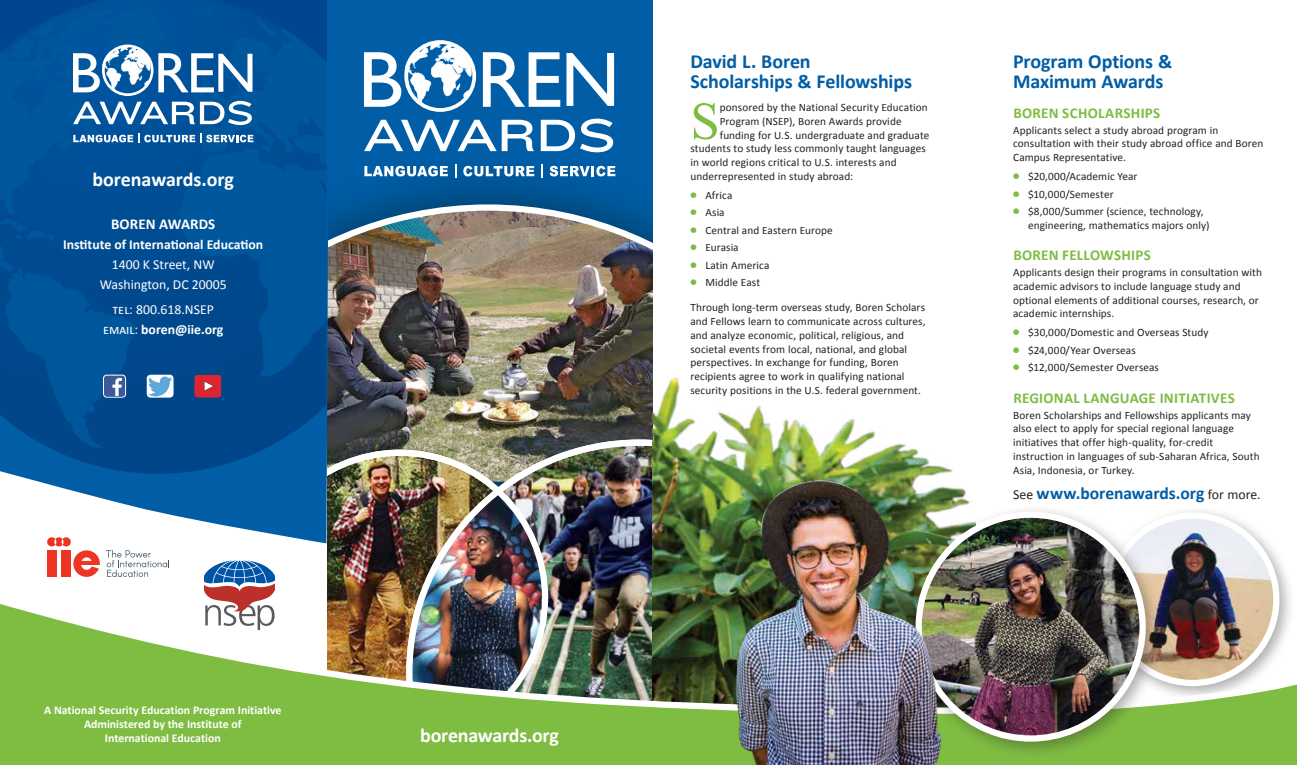
<style>
.page{position:relative;width:1297px;height:765px;background:#fff}
.page>*{position:absolute;margin:0;border:0;box-sizing:border-box;transform-origin:0 0}
.t1{font:52.75px "Times New Roman";color:#7fbc42}
.t2{font:700 20px/20px "Calibri";letter-spacing:-.005em;color:#005da6}
.t3{font:700 20px "Calibri";letter-spacing:-.01em;color:#fff}
.t4{font:700 17.5px "Calibri";color:#005da6}
.t5{font:700 15px "Calibri";letter-spacing:.02em;color:#7fbc42}
.t6{font:700 15px "Calibri";letter-spacing:.005em;color:#fff}
.t7{font:13.75px/20px "Calibri";color:#fff;text-align:center}
.t8{font:700 13.75px "Calibri";color:#fff}
.t9{font:700 11.88px/13.8px "Calibri";letter-spacing:-.005em;color:#fff;text-align:center}
.t10{font:11.25px/13.8px "Calibri";letter-spacing:.005em;color:#231f20}
.s1{font-weight:700}
.s2{font-family:"Universal Newswith Comm Pi";color:#7fbc42}
.s3{font-weight:400;font-size:13.75px;color:#231f20}
</style>
<div class="page">
<div style="left:324px;top:0;width:328px;height:308px;background:#005da6"></div>
<div style="left:74px;top:154px;width:827px;height:611px;background:#003f66;opacity:.9"></div>
<img style="left:329px;top:204px;width:323px;height:267px">
<img style="left:255px;top:453px;width:290px;height:290px;border-radius:145px">
<div style="left:0;top:0;width:326px;height:679px;background:#fff"></div>
<img style="left:406px;top:440px;width:246px;height:150px">
<div style="left:652px;top:38px;width:323px;height:727px;background:#fff"></div>
<svg style="left:11px;top:0;width:318px;height:543px;fill:#005da6"></svg>
<img style="left:652px;top:313px;width:298px;height:156px">
<div style="left:1098px;top:506px;width:197px;height:196px;background:#231f20;opacity:.35"></div>
<img style="left:1108px;top:516px;width:168px;height:167px;border-radius:84px">
<svg style="left:566px;top:53px;width:48px;height:53px"></svg>
<svg style="left:483px;top:52px;width:77px;height:55px"></svg>
<svg style="left:364px;top:120px;width:170px;height:31px"></svg>
<svg style="left:540px;top:119px;width:73px;height:33px"></svg>
<svg style="left:364px;top:40px;width:112px;height:72px"></svg>
<svg style="left:364px;top:166px;width:84px;height:10px"></svg>
<svg style="left:455px;top:164px;width:1px;height:13px"></svg>
<svg style="left:463px;top:166px;width:71px;height:10px"></svg>
<svg style="left:541px;top:164px;width:2px;height:13px"></svg>
<svg style="left:549px;top:166px;width:66px;height:10px"></svg>
<svg style="left:0;top:451px;width:326px;height:23px;background:#005399"></svg>
<svg style="left:0;top:0;width:326px;height:7px;background:#004a93"></svg>
<img style="left:0;top:590px;width:1296px;height:175px">
<svg style="left:0;top:7px;width:326px;height:444px;background:#0c5799"></svg>
<svg style="left:47px;top:537px;width:53px;height:40px"></svg>
<svg style="left:106px;top:550px;width:63px;height:27px"></svg>
<svg style="left:205px;top:560px;width:69px;height:69px"></svg>
<div style="left:907px;top:504px;width:256px;height:255px;background:#231f20;opacity:.35"></div>
<img style="left:918px;top:515px;width:224px;height:224px;border-radius:112px">
<div style="left:915px;top:512px;width:230px;height:230px;border:6px solid #fff;border-radius:50%"></div>
<img style="left:652px;top:469px;width:323px;height:296px">
<h2 class="t3" style="left:92px;top:167px;width:143px">borenawards.org</h2>
<h3 class="t6" style="left:111px;top:214px;width:106px">BOREN AWARDS</h3>
<p class="t8" style="left:63px;top:235px;width:201px">Institute of International Education</p>
<p class="t7" style="left:100px;top:254px;width:128px">1400 K Street, NW<br>Washington, DC 20005</p>
<p class="t7" style="left:103px;top:299px;width:122px">tel: 800.618.NSEP email: <span class="s1">boren@iie.org</span></p>
<p class="t9" style="left:44px;top:703px;width:239px">A National Security Education Program Initiative<br>Administered by the Institute of<br>International Education</p>
<h2 class="t3" style="left:420px;top:722px;width:140px">borenawards.org</h2>
<h2 class="t2" style="left:690px;top:51px;width:223px">David L. Boren<br>Scholarships &amp; Fellowships</h2>
<h1 class="t1" style="left:690px;top:86px;width:31px">S</h1>
<p class="t10" style="left:719px;top:101px;width:209px">ponsored by the National Security Education</p>
<p class="t10" style="left:719px;top:114px;width:183px">Program (NSEP), Boren Awards provide</p>
<p class="t10" style="left:719px;top:128px;width:211px">funding for U.S. undergraduate and graduate</p>
<p class="t10" style="left:690px;top:142px;width:237px">students to study less commonly taught languages</p>
<p class="t10" style="left:690px;top:156px;width:208px">in world regions critical to U.S. interests and</p>
<p class="t10" style="left:690px;top:169px;width:164px">underrepresented in study abroad:</p>
<p class="t10" style="left:690px;top:188px;width:44px"><span class="s2">●</span> Africa</p>
<p class="t10" style="left:690px;top:206px;width:36px"><span class="s2">●</span> Asia</p>
<p class="t10" style="left:690px;top:223px;width:144px"><span class="s2">●</span> Central and Eastern Europe</p>
<p class="t10" style="left:690px;top:241px;width:50px"><span class="s2">●</span> Eurasia</p>
<p class="t10" style="left:690px;top:258px;width:81px"><span class="s2">●</span> Latin America</p>
<p class="t10" style="left:690px;top:276px;width:71px"><span class="s2">●</span> Middle East</p>
<p class="t10" style="left:690px;top:301px;width:237px">Through long-term overseas study, Boren Scholars and Fellows learn to communicate across cultures, and analyze economic, political, religious, and societal events from local, national, and global perspectives. In exchange for funding, Boren recipients agree to work in qualifying national security positions in the U.S. federal government.</p>
<p class="t10" style="left:744px;top:290px;width:103px;line-height:22.5px;text-align:center">Washington, DC 20005<br>Tel: (800) 618-NSEP</p>
<p class="t10" style="left:746px;top:332px;width:99px;line-height:15px;text-align:center">Fax: (202) 326-7672<br>E-mail: boren@iie.org</p>
<h2 class="t2" style="left:1012px;top:51px;width:160px">Program Options &amp;<br>Maximum Awards</h2>
<h3 class="t5" style="left:1013px;top:103px;width:148px">BOREN SCHOLARSHIPS</h3>
<p class="t10" style="left:1012px;top:123px;width:252px">Applicants select a study abroad program in consultation with their study abroad office and Boren<br>Campus Representative.</p>
<p class="t10" style="left:1012px;top:169px;width:126px"><span class="s2">●</span> $20,000/Academic Year</p>
<p class="t10" style="left:1012px;top:187px;width:102px"><span class="s2">●</span> $10,000/Semester</p>
<p class="t10" style="left:1027px;top:204px;width:183px;text-indent:-15px"><span class="s2">●</span> $8,000/Summer (science, technology, engineering, mathematics majors only)</p>
<h3 class="t5" style="left:1013px;top:245px;width:139px">BOREN FELLOWSHIPS</h3>
<p class="t10" style="left:1012px;top:266px;width:250px">Applicants design their programs in consultation with academic advisors to include language study and optional elements of additional courses, research, or academic internships.</p>
<p class="t10" style="left:1012px;top:326px;width:197px"><span class="s2">●</span> $30,000/Domestic and Overseas Study</p>
<p class="t10" style="left:1012px;top:343px;width:124px"><span class="s2">●</span> $24,000/Year Overseas</p>
<p class="t10" style="left:1012px;top:361px;width:147px"><span class="s2">●</span> $12,000/Semester Overseas</p>
<h3 class="t5" style="left:1013px;top:388px;width:223px">REGIONAL LANGUAGE INITIATIVES</h3>
<p class="t10" style="left:1012px;top:408px;width:248px">Boren Scholarships and Fellowships applicants may also elect to apply for special regional language initiatives that offer high-quality, for-credit instruction in languages of sub-Saharan Africa, South Asia, Indonesia, or Turkey.</p>
<h3 class="t4" style="left:1012px;top:482px;width:249px"><span class="s3">See</span> www.borenawards.org <span class="s3">for more.</span></h3>
</div>
